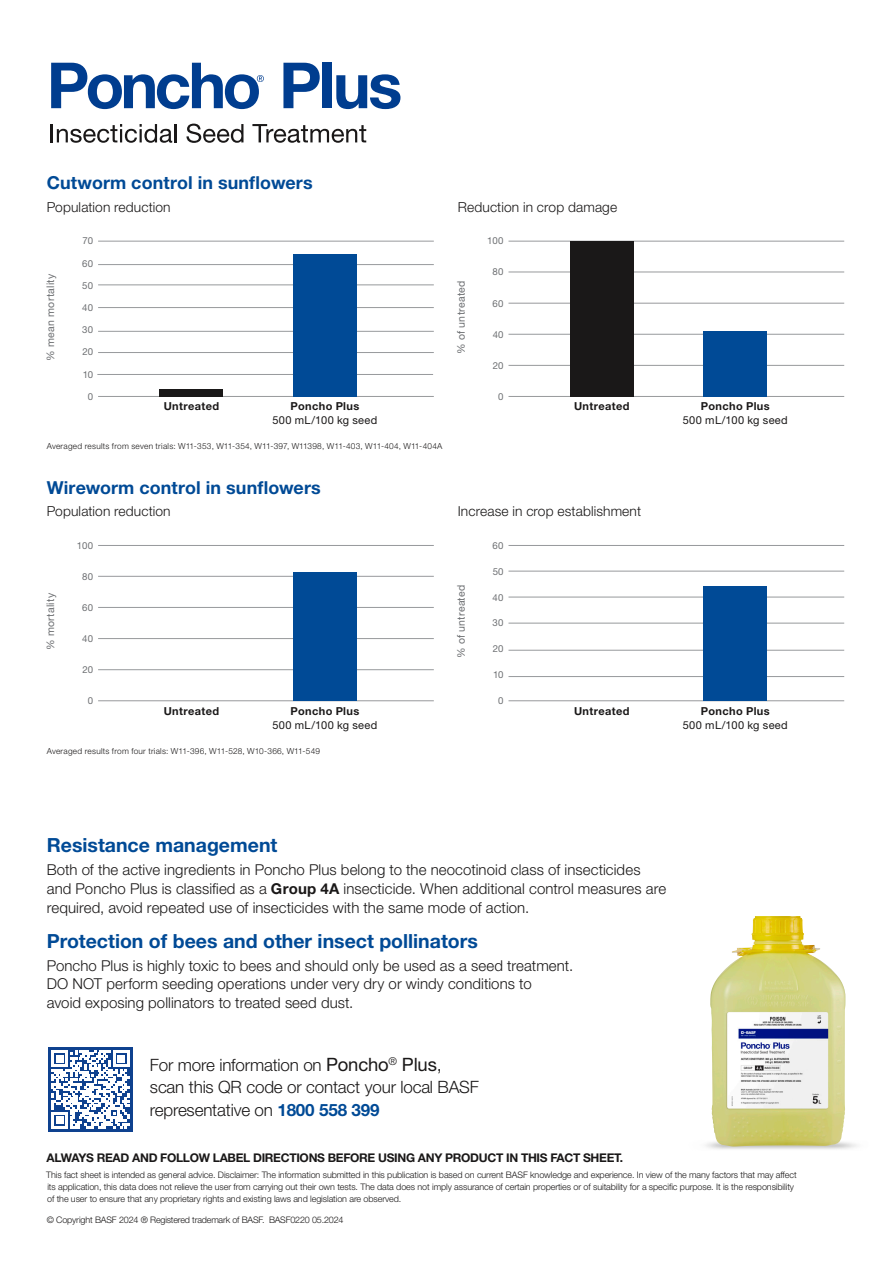
<style>
.page{position:relative;width:893px;height:1263px;background:#fff}
.page>*{position:absolute;margin:0;border:0;box-sizing:border-box;transform-origin:0 0}
.t1{font:700 19.5px "Helvetica Neue LT Std";color:#004a96}
.Green_Bullets{font:700 17.85px "Helvetica Neue LT Std";letter-spacing:.005em;color:#004a96}
.t2{font:300 16.95px "Helvetica Neue LT Std";letter-spacing:-.01em;color:#1a1818}
.Green_Bullets-2{font:300 15px/18.8px "Helvetica Neue LT Std";letter-spacing:.005em;color:#1a1818}
.Green_Bullets-3{font:300 13.8px "Helvetica Neue LT Std";letter-spacing:.01em;color:#1a1818}
.t3{font:700 12px "Helvetica Neue LT Std";letter-spacing:-.025em;color:#1a1818}
.BODY1{font:700 10.95px "Helvetica Neue LT Std";letter-spacing:.035em;color:#1a1818}
.BODY1-2{font:10.95px "Helvetica Neue LT Std";letter-spacing:.03em;color:#1a1818}
.BODY1-3{font:10.5px "Helvetica Neue LT Std";letter-spacing:.03em;color:#6d6f72}
.BODY1-4{font:9.6px "Helvetica Neue LT Std";letter-spacing:.03em;color:#6d6f72}
.t4{font:300 9px/12px "Helvetica Neue LT Std";letter-spacing:-.01em;color:#1a1818}
.BODY1-5{font:300 8.25px "Helvetica Neue LT Std";letter-spacing:.03em;color:#1a1818}
.s1{font-weight:700}
.s2{font-weight:400;font-size:18.45px}
.s3{font-size:18.45px}
.s4{font-weight:700;color:#004a96}
</style>
<div class="page">
<svg style="left:283px;top:63px;width:37px;height:45px"></svg>
<div style="left:323px;top:63px;width:9px;height:45px;background:#003d8f"></div>
<svg style="left:336px;top:74px;width:64px;height:35px"></svg>
<svg style="left:51px;top:63px;width:213px;height:46px"></svg>
<svg style="left:51px;top:124px;width:121px;height:19px"></svg>
<hr style="left:174px;top:124px;width:3px;height:18px;background:#1a1818">
<svg style="left:186px;top:124px;width:57px;height:19px"></svg>
<svg style="left:252px;top:124px;width:114px;height:19px"></svg>
<img style="left:710px;top:916px;width:135px;height:231px">
<hr style="left:98px;top:396px;width:336px;height:1px;background:#97999c">
<hr style="left:97px;top:374px;width:336px;height:1px;background:#97999c">
<hr style="left:98px;top:352px;width:336px;height:1px;background:#97999c">
<hr style="left:98px;top:331px;width:336px;height:1px;background:#97999c">
<hr style="left:98px;top:307px;width:336px;height:1px;background:#97999c">
<hr style="left:98px;top:285px;width:336px;height:1px;background:#97999c">
<hr style="left:98px;top:264px;width:336px;height:1px;background:#97999c">
<hr style="left:98px;top:241px;width:336px;height:1px;background:#97999c">
<hr style="left:508px;top:396px;width:336px;height:1px;background:#97999c">
<hr style="left:508px;top:365px;width:336px;height:1px;background:#97999c">
<hr style="left:508px;top:334px;width:336px;height:1px;background:#97999c">
<hr style="left:508px;top:303px;width:336px;height:1px;background:#97999c">
<hr style="left:508px;top:272px;width:336px;height:1px;background:#97999c">
<hr style="left:508px;top:241px;width:336px;height:1px;background:#97999c">
<hr style="left:98px;top:700px;width:336px;height:1px;background:#97999c">
<hr style="left:98px;top:669px;width:336px;height:1px;background:#97999c">
<hr style="left:98px;top:638px;width:336px;height:1px;background:#97999c">
<hr style="left:98px;top:607px;width:336px;height:1px;background:#97999c">
<hr style="left:98px;top:545px;width:336px;height:1px;background:#97999c">
<hr style="left:508px;top:700px;width:336px;height:1px;background:#97999c">
<hr style="left:508px;top:676px;width:336px;height:1px;background:#97999c">
<hr style="left:508px;top:650px;width:336px;height:1px;background:#97999c">
<hr style="left:508px;top:623px;width:336px;height:1px;background:#97999c">
<hr style="left:508px;top:597px;width:336px;height:1px;background:#97999c">
<hr style="left:508px;top:571px;width:336px;height:1px;background:#97999c">
<hr style="left:508px;top:545px;width:336px;height:1px;background:#97999c">
<div style="left:160px;top:389px;width:63px;height:8px;background:#1a1818"></div>
<div style="left:570px;top:241px;width:64px;height:156px;background:#1a1818"></div>
<div style="left:293px;top:254px;width:64px;height:143px;background:#004a96"></div>
<div style="left:703px;top:331px;width:64px;height:66px;background:#004a96"></div>
<hr style="left:98px;top:576px;width:336px;height:1px;background:#97999c">
<div style="left:293px;top:573px;width:64px;height:128px;background:#004a96"></div>
<div style="left:703px;top:586px;width:64px;height:115px;background:#004a96"></div>
<div style="left:48px;top:1047px;width:85px;height:85px;background:#0e418f"></div>
<svg style="left:51px;top:1050px;width:78px;height:78px"></svg>
<div style="left:56px;top:1116px;width:7px;height:8px;background:#fff"></div>
<p class="Green_Bullets" style="left:47px;top:172px;width:267px">Cutworm control in sunflowers</p>
<p class="Green_Bullets-3" style="left:47px;top:198px;width:125px">Population reduction</p>
<p class="Green_Bullets-3" style="left:458px;top:198px;width:161px">Reduction in crop damage</p>
<p class="BODY1-4" style="left:82px;top:235px;width:12px">70</p>
<p class="BODY1-4" style="left:487px;top:235px;width:18px">100</p>
<p class="BODY1-4" style="left:82px;top:257px;width:13px">60</p>
<p class="BODY1-3" style="left:44px;top:361px;width:89px;rotate:-90deg">% mean mortality</p>
<p class="BODY1-3" style="left:455px;top:354px;width:75px;rotate:-90deg">% of untreated</p>
<p class="BODY1-4" style="left:82px;top:280px;width:12px">50</p>
<p class="BODY1-4" style="left:82px;top:302px;width:12px">40</p>
<p class="BODY1-4" style="left:82px;top:324px;width:13px">30</p>
<p class="BODY1-4" style="left:82px;top:346px;width:12px">20</p>
<p class="BODY1-4" style="left:83px;top:369px;width:12px">10</p>
<p class="BODY1-4" style="left:493px;top:266px;width:13px">80</p>
<p class="BODY1-4" style="left:493px;top:297px;width:13px">60</p>
<p class="BODY1-4" style="left:493px;top:329px;width:12px">40</p>
<p class="BODY1-4" style="left:493px;top:360px;width:12px">20</p>
<p class="BODY1-4" style="left:88px;top:391px;width:7px">0</p>
<p class="BODY1-4" style="left:498px;top:391px;width:7px">0</p>
<p class="BODY1" style="left:164px;top:400px;width:57px">Untreated</p>
<p class="BODY1" style="left:574px;top:400px;width:57px">Untreated</p>
<p class="BODY1" style="left:291px;top:400px;width:70px">Poncho Plus</p>
<p class="BODY1" style="left:701px;top:400px;width:70px">Poncho Plus</p>
<p class="BODY1-2" style="left:273px;top:414px;width:106px">500 mL/100 kg seed</p>
<p class="BODY1-2" style="left:683px;top:414px;width:106px">500 mL/100 kg seed</p>
<p class="BODY1-5" style="left:47px;top:441px;width:397px">Averaged results from seven trials: W11-353, W11-354, W11-397, W11398, W11-403, W11-404, W11-404A</p>
<p class="Green_Bullets" style="left:47px;top:476px;width:276px">Wireworm control in sunflowers</p>
<p class="Green_Bullets-3" style="left:47px;top:503px;width:125px">Population reduction</p>
<p class="Green_Bullets-3" style="left:458px;top:503px;width:185px">Increase in crop establishment</p>
<p class="BODY1-4" style="left:77px;top:539px;width:18px">100</p>
<p class="BODY1-4" style="left:493px;top:539px;width:13px">60</p>
<p class="BODY1-4" style="left:82px;top:571px;width:13px">80</p>
<p class="BODY1-3" style="left:44px;top:650px;width:59px;rotate:-90deg">% mortality</p>
<p class="BODY1-3" style="left:455px;top:658px;width:75px;rotate:-90deg">% of untreated</p>
<p class="BODY1-4" style="left:82px;top:602px;width:13px">60</p>
<p class="BODY1-4" style="left:82px;top:633px;width:12px">40</p>
<p class="BODY1-4" style="left:82px;top:664px;width:12px">20</p>
<p class="BODY1-4" style="left:493px;top:565px;width:12px">50</p>
<p class="BODY1-4" style="left:493px;top:591px;width:12px">40</p>
<p class="BODY1-4" style="left:493px;top:617px;width:13px">30</p>
<p class="BODY1-4" style="left:493px;top:643px;width:12px">20</p>
<p class="BODY1-4" style="left:493px;top:669px;width:12px">10</p>
<p class="BODY1-4" style="left:88px;top:695px;width:7px">0</p>
<p class="BODY1-4" style="left:498px;top:695px;width:7px">0</p>
<p class="BODY1" style="left:164px;top:704px;width:57px">Untreated</p>
<p class="BODY1" style="left:574px;top:704px;width:57px">Untreated</p>
<p class="BODY1" style="left:291px;top:704px;width:70px">Poncho Plus</p>
<p class="BODY1" style="left:701px;top:704px;width:70px">Poncho Plus</p>
<p class="BODY1-2" style="left:273px;top:718px;width:106px">500 mL/100 kg seed</p>
<p class="BODY1-2" style="left:683px;top:718px;width:106px">500 mL/100 kg seed</p>
<p class="BODY1-5" style="left:47px;top:746px;width:275px">Averaged results from four trials: W11-396, W11-528, W10-366, W11-549</p>
<p class="t1" style="left:47px;top:833px;width:232px">Resistance management</p>
<p class="Green_Bullets-2" style="left:47px;top:860px;width:621px">Both of the active ingredients in Poncho Plus belong to the neocotinoid class of insecticides and Poncho Plus is classified as a <span class="s1">Group 4A</span> insecticide. When additional control measures are required, avoid repeated use of insecticides with the same mode of action.</p>
<p class="t1" style="left:47px;top:929px;width:433px">Protection of bees and other insect pollinators</p>
<p class="Green_Bullets-2" style="left:47px;top:956px;width:528px">Poncho Plus is highly toxic to bees and should only be used as a seed treatment.<br>DO NOT perform seeding operations under very dry or windy conditions to<br>avoid exposing pollinators to treated seed dust.</p>
<p class="t2" style="left:150px;top:1054px;width:293px">For more information on <span class="s2">Poncho</span><sup>®</sup> <span class="s2">Plus</span><span class="s3">,</span></p>
<p class="t2" style="left:150px;top:1077px;width:330px">scan this QR code or contact your local BASF</p>
<p class="t2" style="left:150px;top:1100px;width:231px">representative on <span class="s4">1800 558 399</span></p>
<p class="t3" style="left:47px;top:1150px;width:578px">ALWAYS READ AND FOLLOW LABEL DIRECTIONS BEFORE USING ANY PRODUCT IN THIS FACT SHEET.</p>
<p class="t4" style="left:46px;top:1169px;width:752px">This fact sheet is intended as general advice. Disclaimer: The information submitted in this publication is based on current BASF knowledge and experience. In view of the many factors that may affect its application, this data does not relieve the user from carrying out their own tests. The data does not imply assurance of certain properties or of suitability for a specific purpose. It is the responsibility of the user to ensure that any proprietary rights and existing laws and legislation are observed.</p>
<p class="t4" style="left:47px;top:1213px;width:298px">© Copyright BASF 2024 ® Registered trademark of BASF. BASF0220 05.2024</p>
</div>
